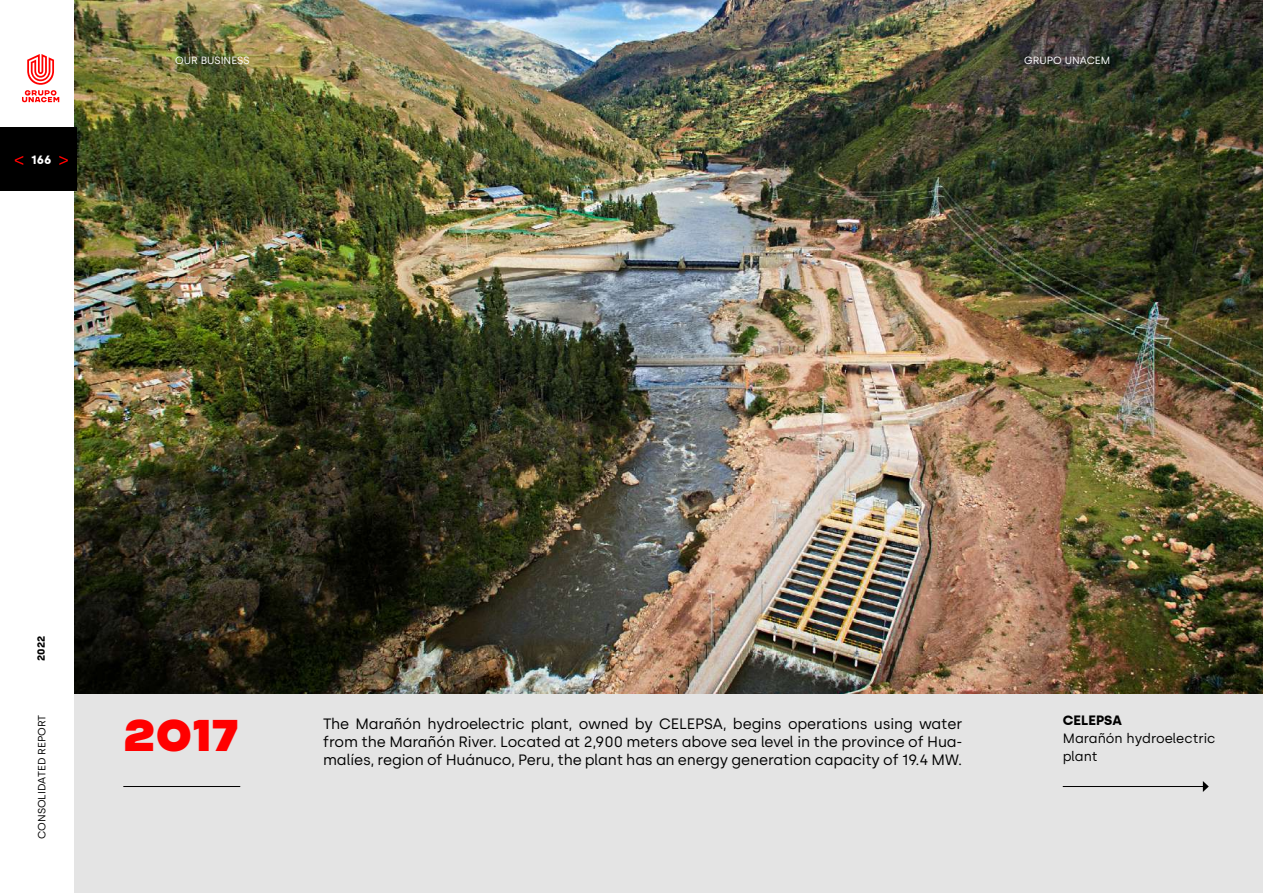
<style>
.page{position:relative;width:1263px;height:893px;background:#fff}
.page>*{position:absolute;margin:0;border:0;box-sizing:border-box;transform-origin:0 0}
.t1{font:44.4px "CHANEY";color:#f00}
.t2{font:15px/18px "Silka";letter-spacing:-.01em;color:#000;text-align:justify}
.t3{font:13.5px/18px "Silka";color:#000}
.t4{font:700 13.5px "Silka";color:#000}
.t5{font:700 12px "Silka";color:#fff}
.t6{font:10.5px "Silka";color:#fff}
.t7{font:10.5px "Silka";color:#000}
.t8{font:700 10.5px "Silka";color:#000}
</style>
<div class="page">
<img style="left:74px;top:0;width:1189px;height:694px">
<div style="left:74px;top:694px;width:1189px;height:199px;background:#e4e4e4"></div>
<hr style="left:1063px;top:786px;width:141px;height:1px;background:#000">
<svg style="left:1203px;top:781px;width:6px;height:11px"></svg>
<hr style="left:123px;top:786px;width:117px;height:1px;background:#000">
<svg style="left:22px;top:54px;width:37px;height:48px"></svg>
<div style="left:0;top:128px;width:77px;height:63px;background:#000"></div>
<svg style="left:59px;top:156px;width:9px;height:9px"></svg>
<svg style="left:15px;top:156px;width:8px;height:9px"></svg>
<p class="t5" style="left:31px;top:152px;width:22px">166</p>
<p class="t6" style="left:175px;top:54px;width:76px">OUR BUSINESS</p>
<p class="t6" style="left:1024px;top:54px;width:88px">GRUPO UNACEM</p>
<p class="t8" style="left:35px;top:661px;width:26px;rotate:-90deg">2022</p>
<p class="t7" style="left:36px;top:839px;width:126px;rotate:-90deg">CONSOLIDATED REPORT</p>
<h1 class="t1" style="left:123px;top:708px;width:118px">2017</h1>
<p class="t2" style="left:323px;top:714px;width:641px">The Marañón hydroelectric plant, owned by CELEPSA, begins operations using water from the Marañón River. Located at 2,900 meters above sea level in the province of Hua&shy;malíes, region of Huánuco, Peru, the plant has an energy generation capacity of 19.4 MW.</p>
<p class="t4" style="left:1063px;top:713px;width:61px">CELEPSA</p>
<p class="t3" style="left:1063px;top:730px;width:154px">Marañón hydroelectric plant</p>
</div>
